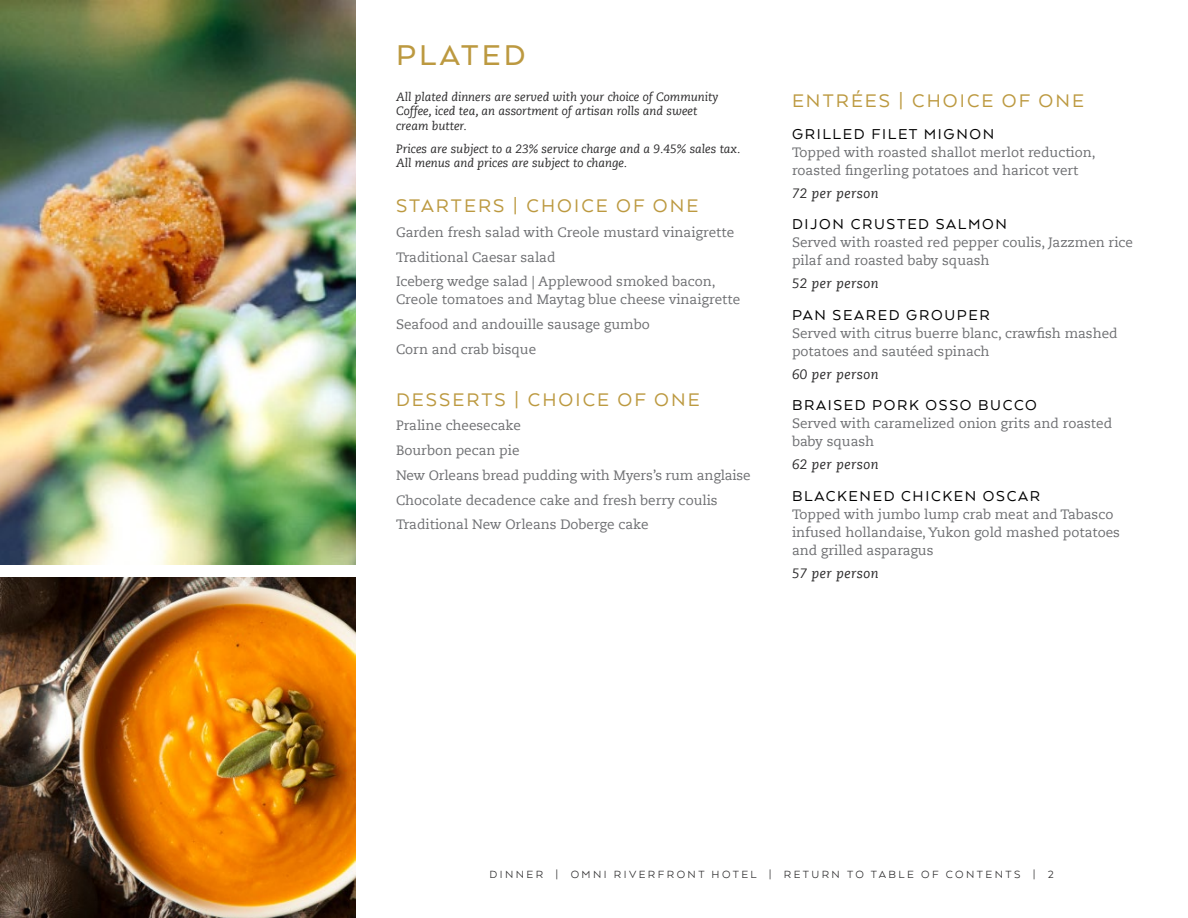
<style>
.page{position:relative;width:1188px;height:918px;background:#fff}
.page>*{position:absolute;margin:0;border:0;box-sizing:border-box;transform-origin:0 0}
.t1{font:500 33px "Arquitecta";letter-spacing:.1em;color:#bc9940}
.t2{font:21px "Arquitecta";letter-spacing:.1em;color:#bc9940}
.t3{font:16.5px "Arquitecta";letter-spacing:.1em;color:#000}
.t4{font:13.5px/24.8px "Caecilia Com 55 Roman";color:#6d6e71}
.t5{font:italic 13.5px "Caecilia Com 56";letter-spacing:.03em;color:#292829}
.t6{font:italic 12px/14.4px "Caecilia Com 56";color:#292829}
.t7{font:12px "Arquitecta";letter-spacing:.2em;color:#292829}
</style>
<div class="page">
<img style="left:0;top:0;width:356px;height:565px">
<img style="left:0;top:578px;width:356px;height:340px">
<h1 class="t1" style="left:396px;top:35px;width:131px">PLATED</h1>
<p class="t6" style="left:396px;top:89px;width:324px">All plated dinners are served with your choice of Community<br>Coffee, iced tea, an assortment of artisan rolls and sweet cream butter.</p>
<p class="t6" style="left:396px;top:141px;width:346px">Prices are subject to a 23% service charge and a 9.45% sales tax.<br>All menus and prices are subject to change.</p>
<h2 class="t2" style="left:396px;top:193px;width:304px">STARTERS | CHOICE OF ONE</h2>
<p class="t4" style="left:396px;top:220px;width:340px">Garden fresh salad with Creole mustard vinaigrette<br>Traditional Caesar salad<br>Iceberg wedge salad | Applewood smoked bacon,</p>
<p class="t4" style="left:396px;top:287px;width:346px">Creole tomatoes and Maytag blue cheese vinaigrette<br>Seafood and andouille sausage gumbo<br>Corn and crab bisque</p>
<h2 class="t2" style="left:396px;top:386px;width:305px">DESSERTS | CHOICE OF ONE</h2>
<p class="t4" style="left:396px;top:413px;width:356px">Praline cheesecake<br>Bourbon pecan pie<br>New Orleans bread pudding with Myers’s rum anglaise Chocolate decadence cake and fresh berry coulis Traditional New Orleans Doberge cake</p>
<h2 class="t2" style="left:792px;top:88px;width:294px">ENTRÉES | CHOICE OF ONE</h2>
<p class="t3" style="left:792px;top:124px;width:204px">GRILLED FILET MIGNON</p>
<p class="t4" style="left:792px;top:143px;width:305px;line-height:18px">Topped with roasted shallot merlot reduction, roasted fingerling potatoes and haricot vert</p>
<p class="t5" style="left:792px;top:184px;width:88px">72 per person</p>
<p class="t3" style="left:792px;top:214px;width:216px">DIJON CRUSTED SALMON</p>
<p class="t4" style="left:792px;top:233px;width:343px;line-height:18px">Served with roasted red pepper coulis, Jazzmen rice pilaf and roasted baby squash</p>
<p class="t5" style="left:792px;top:275px;width:88px">52 per person</p>
<p class="t3" style="left:792px;top:305px;width:199px">PAN SEARED GROUPER</p>
<p class="t4" style="left:792px;top:324px;width:327px;line-height:18px">Served with citrus buerre blanc, crawfish mashed potatoes and sautéed spinach</p>
<p class="t5" style="left:792px;top:365px;width:88px">60 per person</p>
<p class="t3" style="left:792px;top:395px;width:246px">BRAISED PORK OSSO BUCCO</p>
<p class="t4" style="left:792px;top:414px;width:322px;line-height:18px">Served with caramelized onion grits and roasted baby squash</p>
<p class="t5" style="left:792px;top:456px;width:88px">62 per person</p>
<p class="t3" style="left:792px;top:485px;width:250px">BLACKENED CHICKEN OSCAR</p>
<p class="t4" style="left:792px;top:505px;width:329px;line-height:18px">Topped with jumbo lump crab meat and Tabasco infused hollandaise, Yukon gold mashed potatoes and grilled asparagus</p>
<p class="t5" style="left:792px;top:564px;width:88px">57 per person</p>
<p class="t7" style="left:490px;top:866px;width:20px">DINNER</p>
<p class="t7" style="left:556px;top:866px;width:500px">| OMNI RIVERFRONT HOTEL | RETURN TO TABLE OF CONTENTS | 2</p>
</div>
